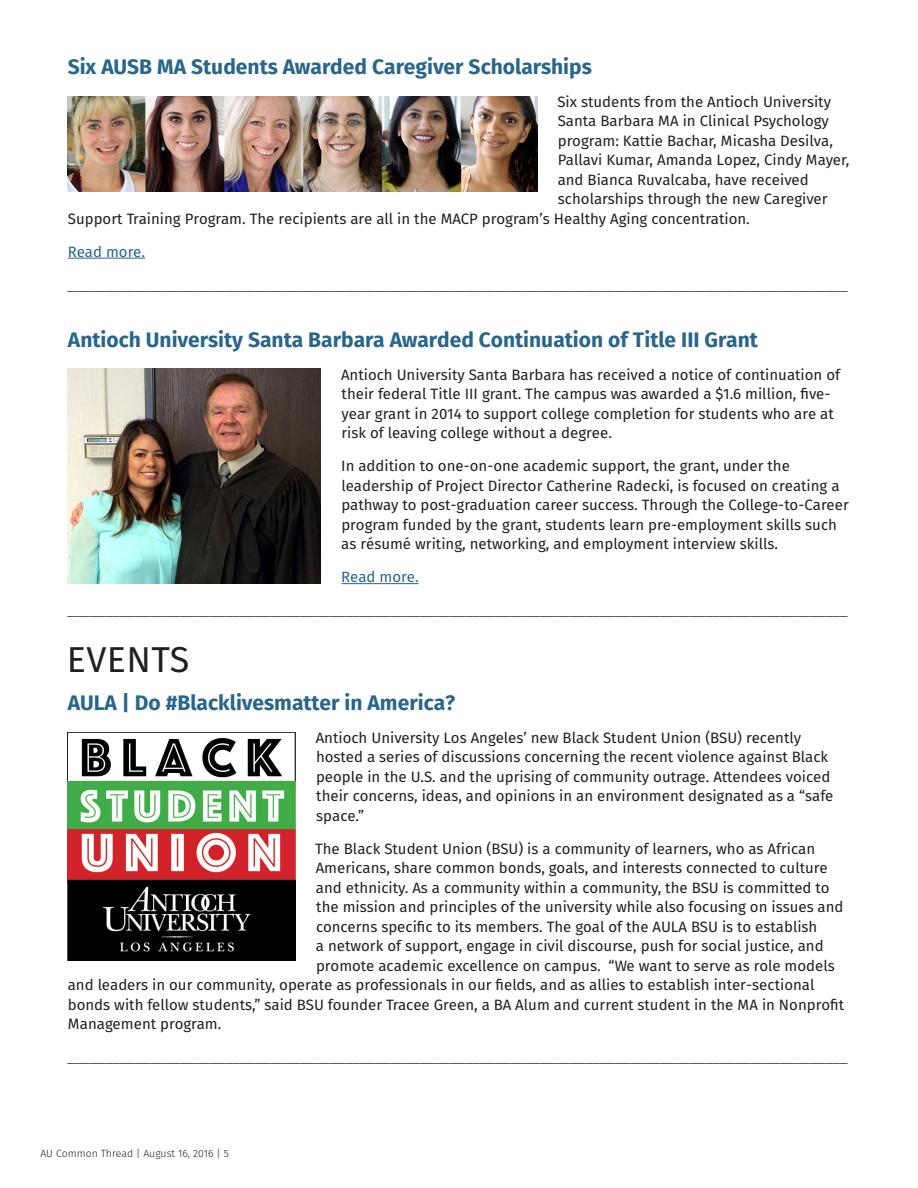
<style>
.page{position:relative;width:918px;height:1188px;background:#fff}
.page>*{position:absolute;margin:0;border:0;box-sizing:border-box;transform-origin:0 0}
.t1{font:36px "Fira Sans";letter-spacing:.01em;color:#231f20}
.t2{font:700 21px "Fira Sans";color:#28668b}
.t3{font:15px/19.5px "Fira Sans";color:#231f20}
.t4{font:300 15px "Helvetica";color:#231f20}
.t5{font:15px "Fira Sans";color:#28668b}
.t6{font:300 10.5px "Fira Sans";color:#231f20}
</style>
<div class="page">
<hr style="left:68px;top:258px;width:77px;height:1px;background:#28668b">
<hr style="left:341px;top:583px;width:78px;height:1px;background:#28668b">
<img style="left:68px;top:96px;width:469px;height:95px">
<img style="left:68px;top:369px;width:253px;height:215px">
<img style="left:67px;top:733px;width:228px;height:228px">
<p class="t2" style="left:68px;top:49px;width:526px">Six AUSB MA Students Awarded Caregiver Scholarships</p>
<p class="t3" style="left:557px;top:91px;width:275px">Six students from the Antioch University</p>
<p class="t3" style="left:558px;top:111px;width:273px">Santa Barbara MA in Clinical Psychology</p>
<p class="t3" style="left:558px;top:130px;width:277px">program: Kattie Bachar, Micasha Desilva,</p>
<p class="t3" style="left:558px;top:150px;width:293px">Pallavi Kumar, Amanda Lopez, Cindy Mayer,</p>
<p class="t3" style="left:558px;top:169px;width:253px">and Bianca Ruvalcaba, have received</p>
<p class="t3" style="left:558px;top:189px;width:271px">scholarships through the new Caregiver</p>
<p class="t3" style="left:68px;top:208px;width:683px">Support Training Program. The recipients are all in the MACP program’s Healthy Aging concentration.</p>
<p class="t5" style="left:68px;top:240px;width:79px">Read more.</p>
<p class="t4" style="left:68px;top:272px;width:781px">________________________________________________________________________________________________________</p>
<p class="t2" style="left:68px;top:322px;width:691px">Antioch University Santa Barbara Awarded Continuation of Title III Grant</p>
<p class="t3" style="left:341px;top:364px;width:501px">Antioch University Santa Barbara has received a notice of continuation of their federal Title III grant. The campus was awarded a $1.6 million, five&shy;year grant in 2014 to support college completion for students who are at risk of leaving college without a degree.</p>
<p class="t3" style="left:341px;top:456px;width:509px">In addition to one-on-one academic support, the grant, under the leadership of Project Director Catherine Radecki, is focused on creating a pathway to post-graduation career success. Through the College-to-Career program funded by the grant, students learn pre-employment skills such as résumé writing, networking, and employment interview skills.</p>
<p class="t5" style="left:341px;top:566px;width:79px">Read more.</p>
<p class="t4" style="left:68px;top:597px;width:781px">________________________________________________________________________________________________________</p>
<p class="t1" style="left:67px;top:632px;width:124px">EVENTS</p>
<p class="t2" style="left:68px;top:685px;width:389px">AULA | Do #Blacklivesmatter in America?</p>
<p class="t3" style="left:316px;top:727px;width:519px">Antioch University Los Angeles’ new Black Student Union (BSU) recently hosted a series of discussions concerning the recent violence against Black people in the U.S. and the uprising of community outrage. Attendees voiced their concerns, ideas, and opinions in an environment designated as a “safe space.”</p>
<p class="t3" style="left:315px;top:838px;width:502px">The Black Student Union (BSU) is a community of learners, who as African</p>
<p class="t3" style="left:316px;top:858px;width:514px">Americans, share common bonds, goals, and interests connected to culture</p>
<p class="t3" style="left:316px;top:877px;width:515px">and ethnicity. As a community within a community, the BSU is committed to</p>
<p class="t3" style="left:316px;top:897px;width:529px">the mission and principles of the university while also focusing on issues and</p>
<p class="t3" style="left:316px;top:916px;width:503px">concerns specific to its members. The goal of the AULA BSU is to establish</p>
<p class="t3" style="left:316px;top:936px;width:509px">a network of support, engage in civil discourse, push for social justice, and</p>
<p class="t3" style="left:316px;top:955px;width:520px">promote academic excellence on campus. “We want to serve as role models</p>
<p class="t3" style="left:68px;top:975px;width:748px">and leaders in our community, operate as professionals in our fields, and as allies to establish inter-sectional</p>
<p class="t3" style="left:68px;top:994px;width:778px">bonds with fellow students,” said BSU founder Tracee Green, a BA Alum and current student in the MA in Nonprofit</p>
<p class="t3" style="left:68px;top:1014px;width:155px">Management program.</p>
<p class="t4" style="left:68px;top:1044px;width:781px">________________________________________________________________________________________________________</p>
<p class="t6" style="left:40px;top:1146px;width:190px">AU Common Thread | August 16, 2016 | 5</p>
</div>
